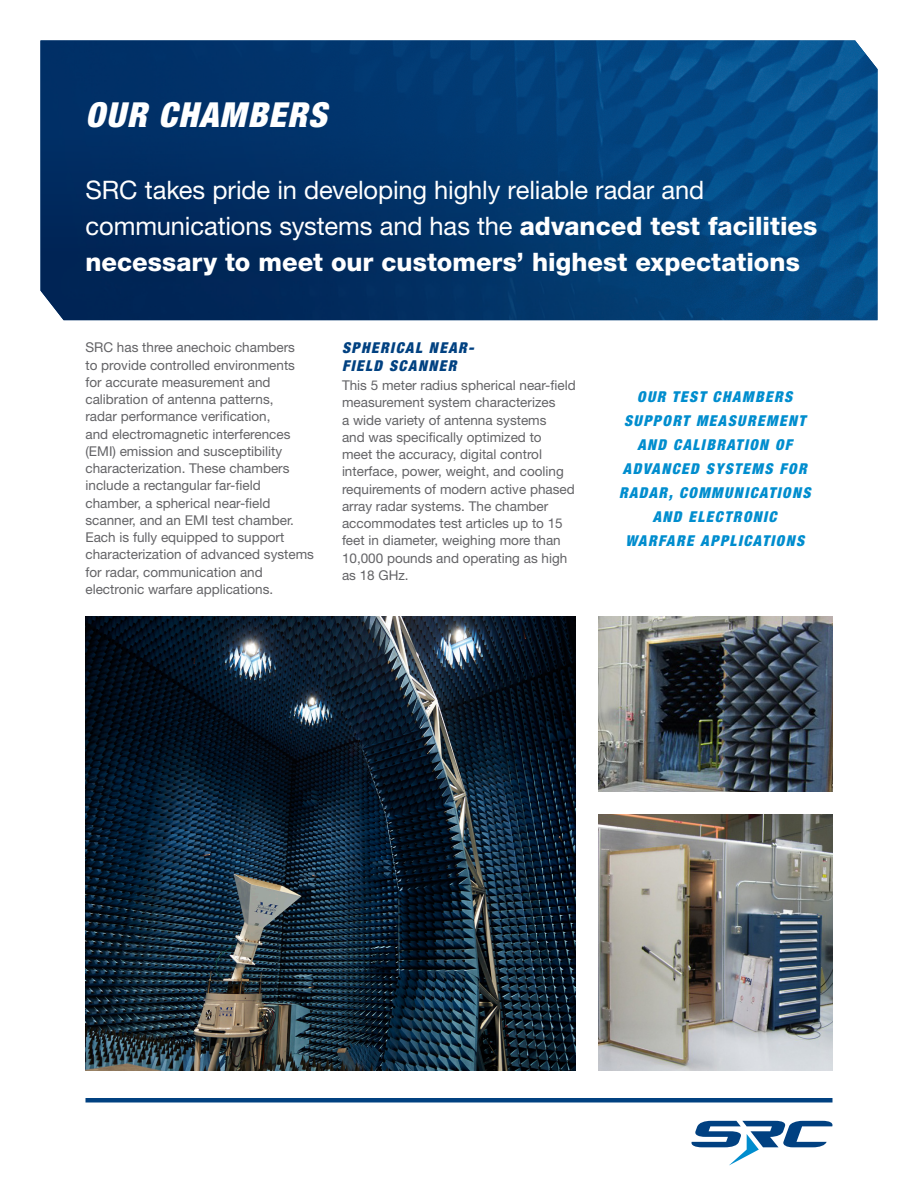
<style>
.page{position:relative;width:918px;height:1188px;background:#fff}
.page>*{position:absolute;margin:0;border:0;box-sizing:border-box;transform-origin:0 0}
.t1{font:italic 900 condensed 34.5px "Helvetica Neue LT Std";letter-spacing:.04em;color:#fff}
.t2{font:25.5px/36px "Helvetica Neue LT Std";letter-spacing:-.005em;color:#fff}
.t3{font:italic 900 condensed 15px/24px "Helvetica Neue LT Std";letter-spacing:.1em;color:#008dce;text-align:center}
.t4{font:italic 900 condensed 15px/17.2px "Helvetica Neue LT Std";letter-spacing:.1em;color:#014181}
.t5{font:13.5px/17.2px "Helvetica Neue LT Std";color:#636366}
.s1{font-weight:800}
</style>
<div class="page">
<svg style="left:40px;top:40px;width:837px;height:280px;background:#033a71"></svg>
<svg style="left:691px;top:1121px;width:142px;height:45px"></svg>
<hr style="left:86px;top:1098px;width:746px;height:4px;background:#014181">
<img style="left:86px;top:616px;width:490px;height:455px">
<img style="left:598px;top:617px;width:234px;height:175px">
<img style="left:598px;top:814px;width:235px;height:257px">
<p class="t1" style="left:86px;top:93px;width:243px">OUR CHAMBERS</p>
<h1 class="t2" style="left:86px;top:172px;width:733px">SRC takes pride in developing highly reliable radar and communications systems and has the <span class="s1">advanced test facilities necessary to meet our customers’ highest expectations</span></h1>
<h1 class="t5" style="left:86px;top:339px;width:230px">SRC has three anechoic chambers<br>to provide controlled environments for accurate measurement and calibration of antenna patterns,<br>radar performance verification,<br>and electromagnetic interferences (EMI) emission and susceptibility characterization. These chambers include a rectangular far-field chamber, a spherical near-field scanner, and an EMI test chamber.<br>Each is fully equipped to support characterization of advanced systems for radar, communication and electronic warfare applications.</h1>
<h1 class="t4" style="left:342px;top:340px;width:134px">SPHERICAL NEAR-<br>FIELD SCANNER</h1>
<h1 class="t5" style="left:342px;top:377px;width:235px">This 5 meter radius spherical near-field measurement system characterizes<br>a wide variety of antenna systems<br>and was specifically optimized to<br>meet the accuracy, digital control interface, power, weight, and cooling requirements of modern active phased array radar systems. The chamber accommodates test articles up to 15 feet in diameter, weighing more than 10,000 pounds and operating as high as 18 GHz.</h1>
<h1 class="t3" style="left:619px;top:384px;width:193px">OUR TEST CHAMBERS<br>SUPPORT MEASUREMENT<br>AND CALIBRATION OF<br>ADVANCED SYSTEMS FOR<br>RADAR, COMMUNICATIONS<br>AND ELECTRONIC<br>WARFARE APPLICATIONS</h1>
</div>
